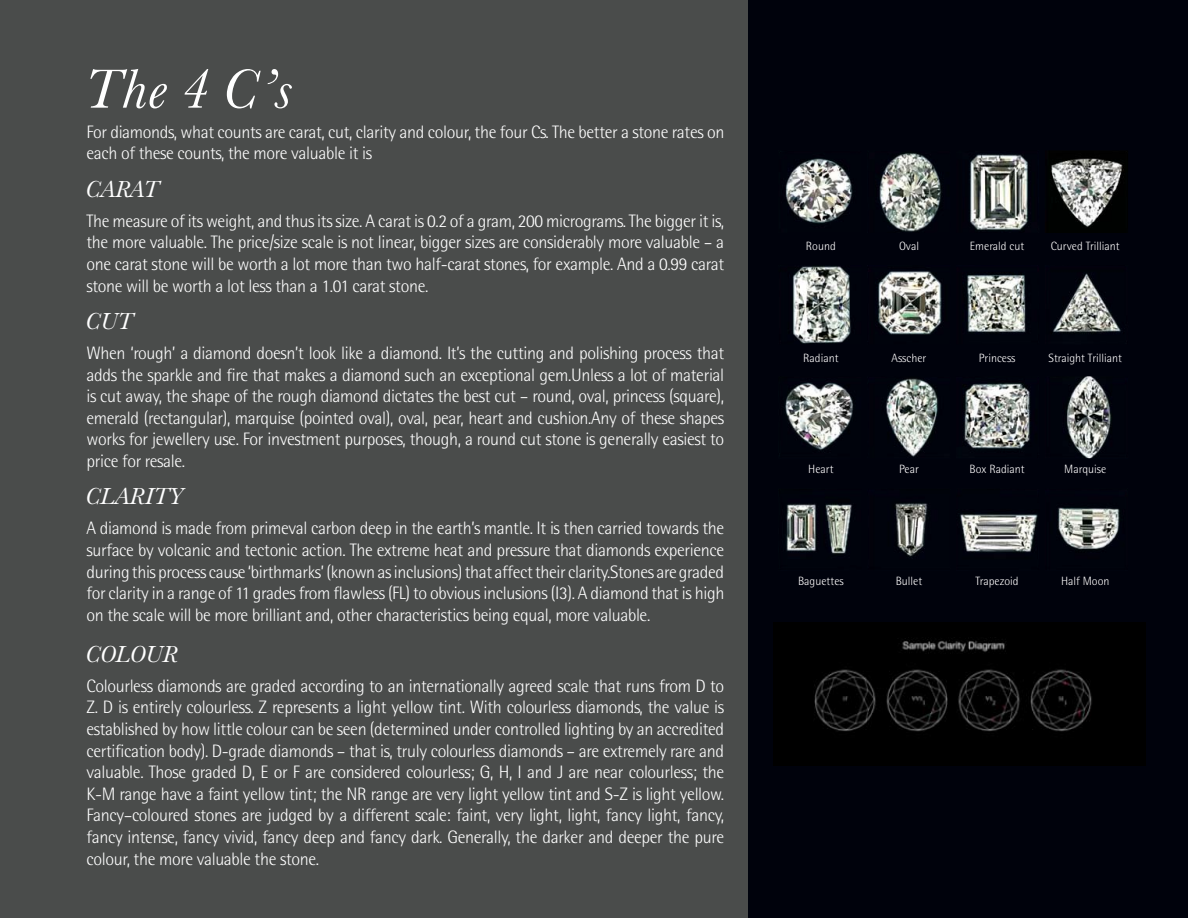
<style>
.page{position:relative;width:1188px;height:918px;background:#4a4c4b}
.page>*{position:absolute;margin:0;border:0;box-sizing:border-box;transform-origin:0 0}
.t1{font:italic 57px "Baskerville No 2 BT";color:#fff}
.t2{font:italic 24px "Baskerville No 2 BT";letter-spacing:-.02em;color:#fff}
.t3{font:300 18px/21.6px "Rotis Semi Sans";letter-spacing:-.02em;color:#fff;text-align:justify}
.t4{font:300 12px "Rotis Semi Sans";color:#fff}
</style>
<div class="page">
<div style="left:748px;top:0;width:440px;height:918px;background:#00020c"></div>
<img style="left:774px;top:622px;width:371px;height:143px">
<img style="left:785px;top:151px;width:343px;height:406px">
<h1 class="t1" style="left:86px;top:54px;width:210px">The 4 C’s</h1>
<p class="t3" style="left:86px;top:121px;width:639px">For diamonds, what counts are carat, cut, clarity and colour, the four Cs. The better a stone rates on each of these counts, the more valuable it is</p>
<h2 class="t2" style="left:86px;top:174px;width:75px">CARAT</h2>
<p class="t3" style="left:86px;top:210px;width:639px">The measure of its weight, and thus its size. A carat is 0.2 of a gram, 200 micrograms. The bigger it is, the more valuable. The price/size scale is not linear, bigger sizes are considerably more valuable – a one carat stone will be worth a lot more than two half-carat stones, for example. And a 0.99 carat stone will be worth a lot less than a 1.01 carat stone.</p>
<h2 class="t2" style="left:86px;top:306px;width:49px">CUT</h2>
<p class="t3" style="left:86px;top:342px;width:639px">When ‘rough’ a diamond doesn’t look like a diamond. It’s the cutting and polishing process that adds the sparkle and fire that makes a diamond such an exceptional gem.Unless a lot of material is cut away, the shape of the rough diamond dictates the best cut – round, oval, princess (square), emerald (rectangular), marquise (pointed oval), oval, pear, heart and cushion.Any of these shapes works for jewellery use. For investment purposes, though, a round cut stone is generally easiest to price for resale.</p>
<h2 class="t2" style="left:86px;top:482px;width:99px">CLARITY</h2>
<p class="t3" style="left:86px;top:518px;width:639px">A diamond is made from primeval carbon deep in the earth’s mantle. It is then carried towards the surface by volcanic and tectonic action. The extreme heat and pressure that diamonds experience during this process cause ‘birthmarks’ (known as inclusions) that affect their clarity.Stones are graded for clarity in a range of 11 grades from flawless (FL) to obvious inclusions (I3). A diamond that is high on the scale will be more brilliant and, other characteristics being equal, more valuable.</p>
<h2 class="t2" style="left:86px;top:639px;width:94px">COLOUR</h2>
<p class="t3" style="left:86px;top:675px;width:639px">Colourless diamonds are graded according to an internationally agreed scale that runs from D to Z. D is entirely colourless. Z represents a light yellow tint. With colourless diamonds, the value is established by how little colour can be seen (determined under controlled lighting by an accredited certification body). D-grade diamonds – that is, truly colourless diamonds – are extremely rare and valuable. Those graded D, E or F are considered colourless; G, H, I and J are near colourless; the K-M range have a faint yellow tint; the NR range are very light yellow tint and S-Z is light yellow.<br>Fancy–coloured stones are judged by a different scale: faint, very light, light, fancy light, fancy, fancy intense, fancy vivid, fancy deep and fancy dark. Generally, the darker and deeper the pure colour, the more valuable the stone.</p>
<p class="t4" style="left:806px;top:239px;width:32px">Round</p>
<p class="t4" style="left:899px;top:239px;width:22px">Oval</p>
<p class="t4" style="left:970px;top:239px;width:56px">Emerald cut</p>
<p class="t4" style="left:1051px;top:239px;width:71px">Curved Trilliant</p>
<p class="t4" style="left:803px;top:351px;width:37px">Radiant</p>
<p class="t4" style="left:892px;top:351px;width:36px">Asscher</p>
<p class="t4" style="left:979px;top:351px;width:38px">Princess</p>
<p class="t4" style="left:1048px;top:351px;width:75px">Straight Trilliant</p>
<p class="t4" style="left:808px;top:462px;width:27px">Heart</p>
<p class="t4" style="left:899px;top:462px;width:21px">Pear</p>
<p class="t4" style="left:969px;top:462px;width:57px">Box Radiant</p>
<p class="t4" style="left:1064px;top:462px;width:43px">Marquise</p>
<p class="t4" style="left:798px;top:575px;width:47px">Baguettes</p>
<p class="t4" style="left:896px;top:575px;width:28px">Bullet</p>
<p class="t4" style="left:976px;top:575px;width:45px">Trapezoid</p>
<p class="t4" style="left:1061px;top:575px;width:50px">Half Moon</p>
</div>
